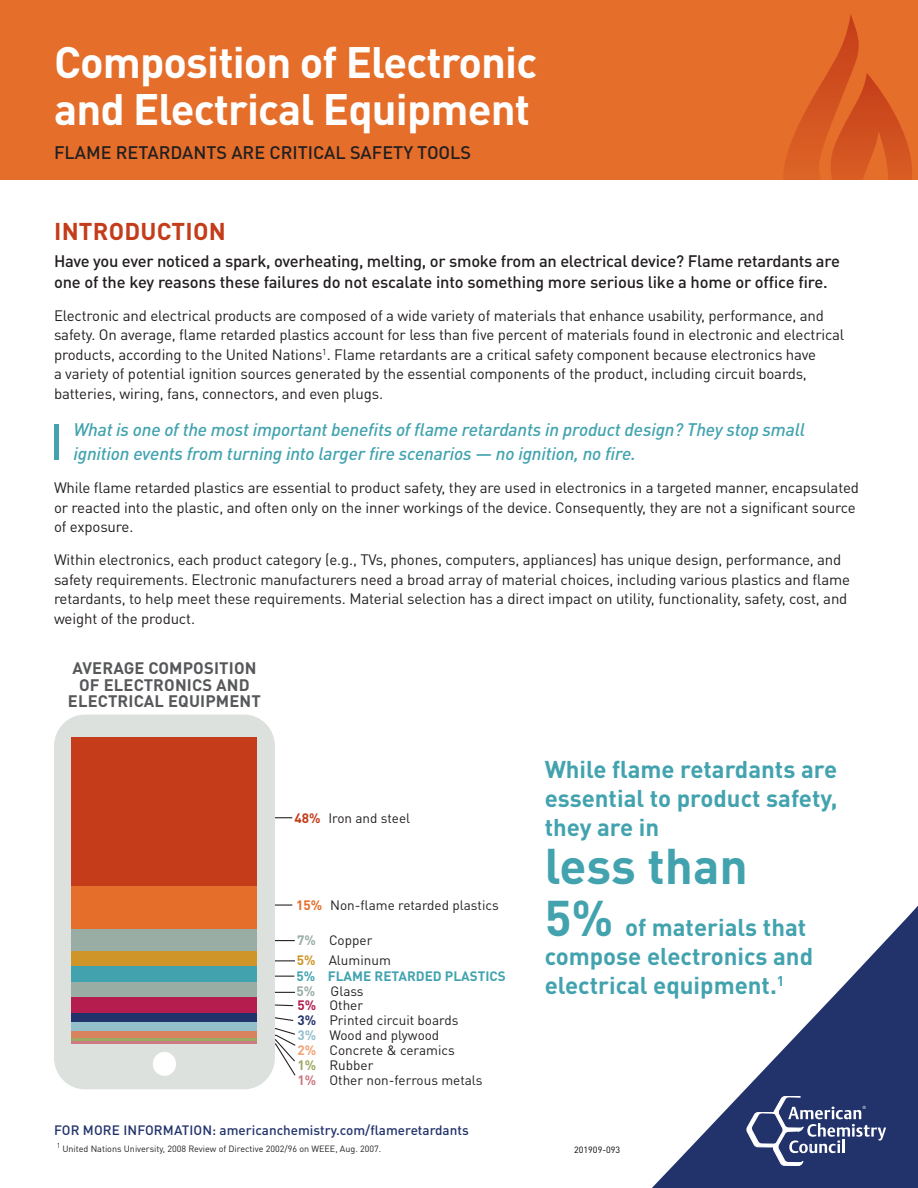
<style>
.page{position:relative;width:918px;height:1188px;background:#fff}
.page>*{position:absolute;margin:0;border:0;box-sizing:border-box;transform-origin:0 0}
.t1{font:700 49.5px "DINOT";color:#42a3af}
.Main_head{font:700 43.5px/46.5px "DINOT";letter-spacing:-.02em;color:#fff}
.t2{font:700 24px/28.8px "DINOT";color:#42a3af}
.Subhead{font:700 24px "DINOT";letter-spacing:.01em;color:#c43c19}
.Text{font:italic 500 18px/24px "DINOT";letter-spacing:-.01em;color:#42a3af}
.Main_subhead{font:500 18px "DINOT";color:#231f20}
.Intro_text{font:500 16.5px/21px "DINOT";letter-spacing:-.015em;color:#231f20}
.t3{font:700 16.5px/16.5px "DINOT";letter-spacing:.01em;color:#57585a;text-align:center}
.Text-2{font:15px/19.5px "DINOT";letter-spacing:-.01em;color:#231f20}
.t4{font:13.5px "DINOT";color:#231f20}
.For_more_info{font:500 13.5px "DINOT";color:#22336b}
.t5{font:700 13.5px "DINOT";color:#42a3af}
.Source_Text{font:9px "DINOT";color:#231f20}
.t6{font:9px "DINOT";color:#000}
.s1{font-weight:700;color:#c43c19}
.s2{font-weight:700;color:#e56e2a}
.s3{font-weight:700;color:#9aada5}
.s4{font-weight:700;color:#cf9529}
.s5{font-weight:700;color:#b41d4d}
.s6{font-weight:700;color:#22336b}
.s7{font-weight:700;color:#93c0ca}
.s8{font-weight:700;color:#efa273}
.s9{font-weight:700;color:#9ba962}
.s10{font-weight:700;color:#cc7981}
.s11{font-size:49.5px}
</style>
<div class="page">
<div style="left:0;top:0;width:918px;height:180px;background:#e56e2a"></div>
<svg style="left:784px;top:14px;width:128px;height:166px"></svg>
<svg style="left:652px;top:905px;width:266px;height:283px"></svg>
<svg style="left:747px;top:1096px;width:139px;height:70px;background:#4b5986"></svg>
<svg style="left:275px;top:1004px;width:19px;height:3px"></svg>
<hr style="left:256px;top:992px;width:39px;height:1px;background:#231f20">
<hr style="left:255px;top:976px;width:39px;height:1px;background:#231f20">
<hr style="left:256px;top:960px;width:39px;height:1px;background:#231f20">
<hr style="left:251px;top:940px;width:44px;height:1px;background:#231f20">
<hr style="left:253px;top:905px;width:39px;height:1px;background:#231f20">
<hr style="left:250px;top:817px;width:42px;height:1px;background:#231f20">
<svg style="left:275px;top:1028px;width:21px;height:48px"></svg>
<svg style="left:275px;top:1017px;width:19px;height:4px"></svg>
<hr style="left:54px;top:424px;width:4px;height:36px;background:#42a3af">
<svg style="left:54px;top:715px;width:221px;height:374px;background:#dad6d1"></svg>
<div style="left:153px;top:1052px;width:23px;height:24px;background:#fff;border-radius:50%"></div>
<hr style="left:72px;top:1040px;width:185px;height:3px;background:#cc7981">
<hr style="left:72px;top:1037px;width:185px;height:3px;background:#9ba962">
<div style="left:72px;top:1031px;width:185px;height:6px;background:#d9825e"></div>
<div style="left:72px;top:1022px;width:185px;height:9px;background:#93c0ca"></div>
<div style="left:72px;top:1013px;width:185px;height:9px;background:#22336b"></div>
<div style="left:72px;top:997px;width:185px;height:16px;background:#b41d4d"></div>
<div style="left:72px;top:982px;width:185px;height:15px;background:#9aada5"></div>
<div style="left:72px;top:966px;width:185px;height:16px;background:#42a3af"></div>
<div style="left:72px;top:951px;width:185px;height:15px;background:#cf9529"></div>
<div style="left:72px;top:929px;width:185px;height:22px;background:#9aada5"></div>
<div style="left:72px;top:886px;width:185px;height:43px;background:#e56e2a"></div>
<div style="left:72px;top:738px;width:185px;height:148px;background:#c43c19"></div>
<p class="Main_head" style="left:54px;top:37px;width:485px">Composition of Electronic and Electrical Equipment</p>
<p class="Main_subhead" style="left:54px;top:140px;width:419px">FLAME RETARDANTS ARE CRITICAL SAFETY TOOLS</p>
<p class="Subhead" style="left:54px;top:215px;width:173px">INTRODUCTION</p>
<p class="Intro_text" style="left:54px;top:250px;width:788px">Have you ever noticed a spark, overheating, melting, or smoke from an electrical device? Flame retardants are one of the key reasons these failures do not escalate into something more serious like a home or office fire.</p>
<p class="Text-2" style="left:54px;top:305px;width:792px">Electronic and electrical products are composed of a wide variety of materials that enhance usability, performance, and safety. On average, flame retarded plastics account for less than five percent of materials found in electronic and electrical products, according to the United Nations<sup>1</sup>. Flame retardants are a critical safety component because electronics have<br>a variety of potential ignition sources generated by the essential components of the product, including circuit boards, batteries, wiring, fans, connectors, and even plugs.</p>
<p class="Text" style="left:74px;top:417px;width:733px">What is one of the most important benefits of flame retardants in product design? They stop small ignition events from turning into larger fire scenarios — no ignition, no fire.</p>
<p class="Text-2" style="left:54px;top:477px;width:807px">While flame retarded plastics are essential to product safety, they are used in electronics in a targeted manner, encapsulated or reacted into the plastic, and often only on the inner workings of the device. Consequently, they are not a significant source of exposure.</p>
<p class="Text-2" style="left:54px;top:549px;width:798px">Within electronics, each product category (e.g., TVs, phones, computers, appliances) has unique design, performance, and safety requirements. Electronic manufacturers need a broad array of material choices, including various plastics and flame retardants, to help meet these requirements. Material selection has a direct impact on utility, functionality, safety, cost, and weight of the product.</p>
<p class="t3" style="left:68px;top:659px;width:194px">AVERAGE COMPOSITION<br>OF ELECTRONICS AND<br>ELECTRICAL EQUIPMENT</p>
<p class="t4" style="left:294px;top:809px;width:117px"><span class="s1">48%</span> Iron and steel</p>
<p class="t4" style="left:296px;top:896px;width:204px"><span class="s2">15%</span> Non-flame retarded plastics</p>
<p class="t4" style="left:297px;top:931px;width:77px"><span class="s3">7%</span> Copper</p>
<p class="t4" style="left:297px;top:951px;width:96px"><span class="s4">5%</span> Aluminum</p>
<p class="t5" style="left:297px;top:966px;width:211px">5% FLAME RETARDED PLASTICS</p>
<p class="t4" style="left:297px;top:982px;width:69px"><span class="s3">5%</span> Glass</p>
<p class="t4" style="left:298px;top:996px;width:67px"><span class="s5">5%</span> Other</p>
<p class="t4" style="left:298px;top:1011px;width:162px"><span class="s6">3%</span> Printed circuit boards</p>
<p class="t4" style="left:298px;top:1026px;width:143px"><span class="s7">3%</span> Wood and plywood</p>
<p class="t4" style="left:298px;top:1041px;width:159px"><span class="s8">2%</span> Concrete &amp; ceramics</p>
<p class="t4" style="left:298px;top:1056px;width:77px"><span class="s9">1%</span> Rubber</p>
<p class="t4" style="left:298px;top:1071px;width:187px"><span class="s10">1%</span> Other non-ferrous metals</p>
<p class="For_more_info" style="left:54px;top:1121px;width:416px">FOR MORE INFORMATION: americanchemistry.com/flameretardants</p>
<p class="Source_Text" style="left:57px;top:1143px;width:326px"><sup>1</sup> United Nations University, 2008 Review of Directive 2002/96 on WEEE, Aug. 2007.</p>
<p class="t2" style="left:545px;top:754px;width:294px">While flame retardants are essential to product safety,</p>
<p class="t2" style="left:545px;top:811px;width:116px">they are in</p>
<p class="t1" style="left:545px;top:832px;width:205px">less than</p>
<p class="t2" style="left:545px;top:912px;width:270px"><span class="s11">5%</span> of materials that compose electronics and electrical equipment.<sup>1</sup></p>
<p class="t6" style="left:574px;top:1144px;width:48px">201909-093</p>
</div>
